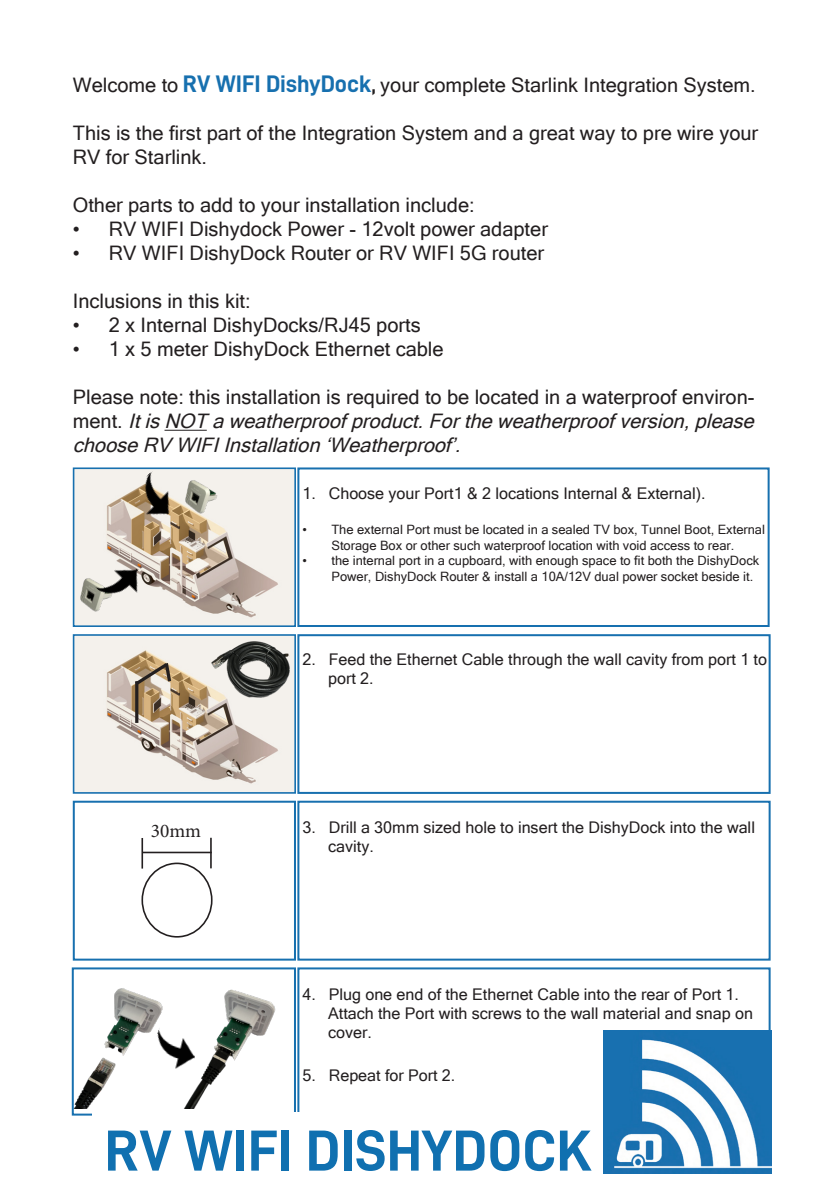
<style>
.page{position:relative;width:840px;height:1191px;background:#fff}
.page>*{position:absolute;margin:0;border:0;box-sizing:border-box;transform-origin:0 0}
.t1{font:58px "D DIN PRO Bold";color:#1070b0}
.t2{font:20px/24px "Microsoft Sans Serif";color:#231f20}
.t3{font:italic 20px/24px "Microsoft Sans Serif";color:#231f20}
.t4{font:19.4px "Minion Pro";color:#231f20}
.t5{font:16.2px/19.4px "Microsoft Sans Serif";color:#231f20}
.t6{font:12.8px/15.4px "Microsoft Sans Serif";color:#231f20;text-align:center}
.s1{font-family:"D DIN PRO Bold";font-size:24px;color:#1770af}
.s2{font-family:"D DIN PRO Bold"}
.s3{font-style:normal}
</style>
<div class="page">
<img style="left:184px;top:989px;width:92px;height:119px">
<hr style="left:164px;top:430px;width:43px;height:1px;background:#231f20">
<img style="left:76px;top:470px;width:217px;height:154px">
<div style="left:73px;top:467px;width:223px;height:160px;border:2px solid #1770af"></div>
<img style="left:184px;top:477px;width:41px;height:41px">
<img style="left:79px;top:574px;width:41px;height:42px">
<img style="left:91px;top:553px;width:59px;height:59px">
<img style="left:125px;top:468px;width:59px;height:59px">
<img style="left:76px;top:637px;width:217px;height:153px">
<div style="left:73px;top:634px;width:223px;height:159px;border:2px solid #1770af"></div>
<hr style="left:135px;top:681px;width:3px;height:42px;background:#231f20">
<svg style="left:131px;top:659px;width:42px;height:29px"></svg>
<div style="left:141px;top:862px;width:71px;height:75px;border:2px solid #231f20;border-radius:50%"></div>
<hr style="left:142px;top:851px;width:70px;height:2px;background:#231f20">
<hr style="left:141px;top:838px;width:2px;height:30px;background:#231f20">
<hr style="left:210px;top:837px;width:2px;height:31px;background:#231f20">
<img style="left:177px;top:1024px;width:23px;height:51px">
<img style="left:209px;top:634px;width:87px;height:68px">
<div style="left:73px;top:800px;width:223px;height:160px;border:2px solid #1770af"></div>
<div style="left:72px;top:967px;width:224px;height:148px;border:2px solid #1770af"></div>
<div style="left:297px;top:467px;width:472px;height:160px;border:2px solid #1770af"></div>
<div style="left:297px;top:634px;width:473px;height:160px;border:2px solid #1770af"></div>
<div style="left:297px;top:800px;width:473px;height:160px;border:2px solid #1770af"></div>
<div style="left:297px;top:967px;width:473px;height:148px;border:2px solid #1770af"></div>
<div style="left:92px;top:1112px;width:511px;height:15px;background:#fff"></div>
<img style="left:603px;top:1030px;width:168px;height:144px">
<img style="left:71px;top:985px;width:106px;height:123px">
<p class="t2" style="left:73px;top:72px;width:684px">Welcome to <span class="s1">RV WIFI DishyDock</span><span class="s2">,</span> your complete Starlink Integration System.</p>
<p class="t2" style="left:73px;top:120px;width:686px">This is the first part of the Integration System and a great way to pre wire your<br>RV for Starlink.</p>
<p class="t2" style="left:73px;top:192px;width:403px">Other parts to add to your installation include:</p>
<p class="t2" style="left:73px;top:216px;width:476px">• RV WIFI Dishydock Power - 12volt power adapter</p>
<p class="t2" style="left:73px;top:240px;width:472px">• RV WIFI DishyDock Router or RV WIFI 5G router</p>
<p class="t2" style="left:73px;top:288px;width:179px">Inclusions in this kit:</p>
<p class="t2" style="left:73px;top:312px;width:349px">• 2 x Internal DishyDocks/RJ45 ports</p>
<p class="t2" style="left:73px;top:336px;width:372px">• 1 x 5 meter DishyDock Ethernet cable</p>
<p class="t3" style="left:73px;top:384px;width:688px"><span class="s3">Please note: this installation is required to be located in a waterproof environ&shy;m e n t .</span> ItisNOT aweatherproofproduct.Fortheweatherproofversion,please chooseRV WIFIInstallation‘Weatherproof’.</p>
<p class="t5" style="left:302px;top:483px;width:404px">1. Choose your Port1 &amp; 2 locations Internal &amp; External).</p>
<p class="t6" style="left:302px;top:521px;width:464px">• The external Port must be located in a sealed TV box, Tunnel Boot, External<br>Storage Box or other such waterproof location with void access to rear.</p>
<p class="t6" style="left:331px;top:552px;width:429px;text-align:left;text-indent:-29px">• the internal port in a cupboard, with enough space to fit both the DishyDock<br>Power, DishyDock Router &amp; install a 10A/12V dual power socket beside it.</p>
<p class="t4" style="left:151px;top:818px;width:52px">30mm</p>
<p class="t5" style="left:328px;top:649px;width:440px;text-indent:-26px">2. Feed the Ethernet Cable through the wall cavity from port 1 to port 2.</p>
<p class="t5" style="left:328px;top:817px;width:428px;text-indent:-26px">3. Drill a 30mm sized hole to insert the DishyDock into the wall cavity.</p>
<p class="t5" style="left:328px;top:983px;width:426px;text-indent:-26px">4. Plug one end of the Ethernet Cable into the rear of Port 1.<br>Attach the Port with screws to the wall material and snap on cover.</p>
<p class="t5" style="left:302px;top:1065px;width:154px">5. Repeat for Port 2.</p>
<p class="t1" style="left:104px;top:1118px;width:488px">RV WIFI DISHYDOCK</p>
</div>
